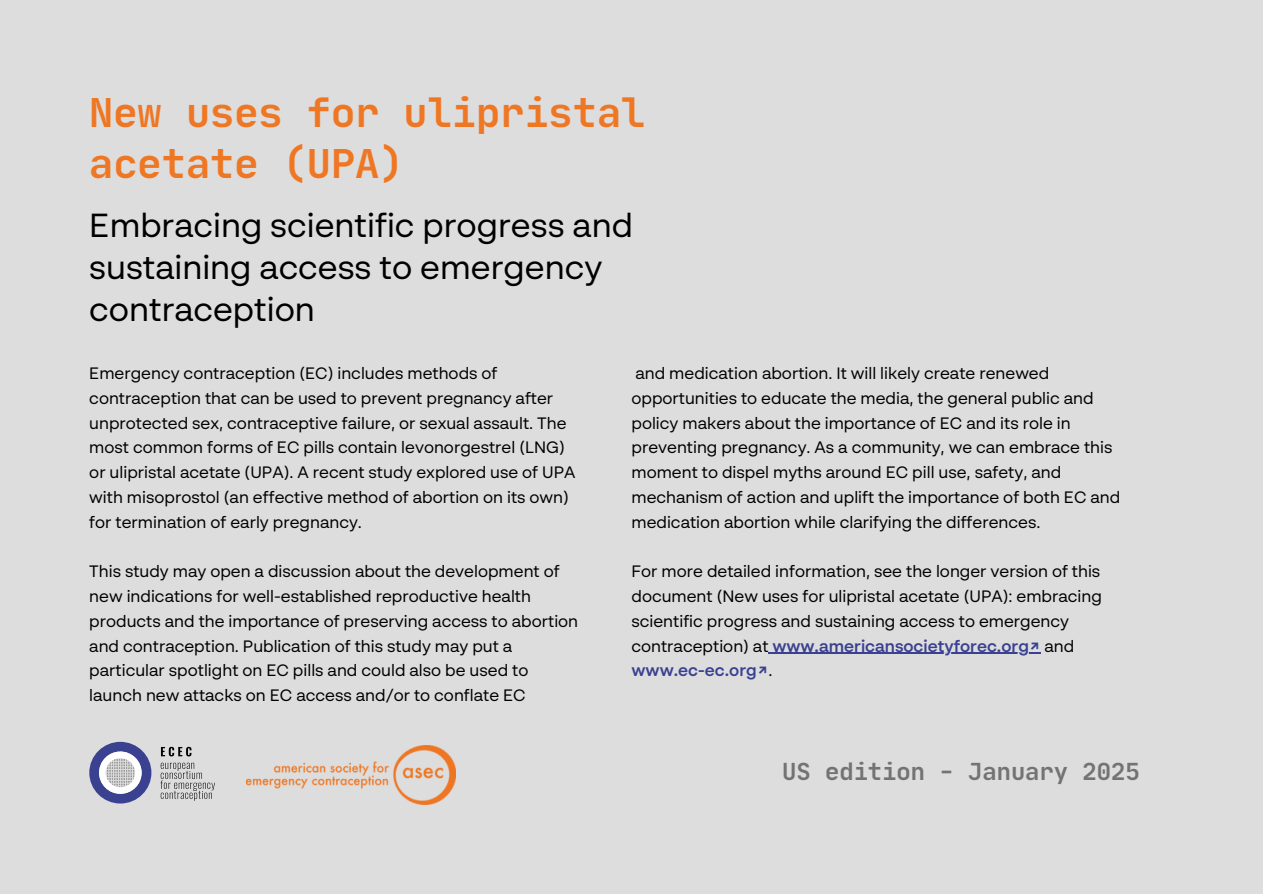
<style>
.page{position:relative;width:1263px;height:894px;background:#fff}
.page>*{position:absolute;margin:0;border:0;box-sizing:border-box;transform-origin:0 0}
.t1{font:700 40.35px/50.7px "Jet Brains Mono";color:#ef7724}
.t2{font:33.3px/42px "BR Sonoma";color:#000}
.t3{font:700 23.85px "Jet Brains Mono";color:#737373}
.t4{font:16.5px/24.8px "BR Sonoma";color:#000}
.t5{font:600 16.5px "BR Sonoma";color:#3a4191}
.s1{font-weight:600;color:#3a4191}
.s2{font-weight:400;color:#000}
</style>
<div class="page">
<div style="left:0;top:0;width:1263px;height:893px;background:#ddd"></div>
<img style="left:247px;top:745px;width:209px;height:58px">
<svg style="left:161px;top:746px;width:30px;height:10px"></svg>
<svg style="left:160px;top:762px;width:55px;height:38px"></svg>
<svg style="left:89px;top:741px;width:62px;height:62px"></svg>
<hr style="left:769px;top:652px;width:272px;height:1px;background:#3a4191">
<h1 class="t1" style="left:89px;top:87px;width:558px">New uses for ulipristal acetate (UPA)</h1>
<h2 class="t2" style="left:89px;top:206px;width:545px">Embracing scientific progress and sustaining access to emergency contraception</h2>
<p class="t4" style="left:89px;top:362px;width:488px">Emergency contraception (EC) includes methods of contraception that can be used to prevent pregnancy after unprotected sex, contraceptive failure, or sexual assault. The most common forms of EC pills contain levonorgestrel (LNG) or ulipristal acetate (UPA). A recent study explored use of UPA with misoprostol (an effective method of abortion on its own) for termination of early pregnancy.</p>
<p class="t4" style="left:89px;top:560px;width:490px">This study may open a discussion about the development of new indications for well-established reproductive health products and the importance of preserving access to abortion and contraception. Publication of this study may put a particular spotlight on EC pills and could also be used to launch new attacks on EC access and/or to conflate EC</p>
<p class="t4" style="left:631px;top:362px;width:490px">and medication abortion. It will likely create renewed opportunities to educate the media, the general public and policy makers about the importance of EC and its role in preventing pregnancy. As a community, we can embrace this moment to dispel myths around EC pill use, safety, and mechanism of action and uplift the importance of both EC and medication abortion while clarifying the differences.</p>
<p class="t4" style="left:631px;top:560px;width:472px">For more detailed information, see the longer version of this document (New uses for ulipristal acetate (UPA): embracing scientific progress and sustaining access to emergency contraception) at <span class="s1">www.americansocietyforec.org↗</span> and</p>
<p class="t5" style="left:631px;top:663px;width:143px">www.ec-ec.org↗<span class="s2">.</span></p>
<p class="t3" style="left:782px;top:756px;width:359px">US edition - January 2025</p>
</div>
